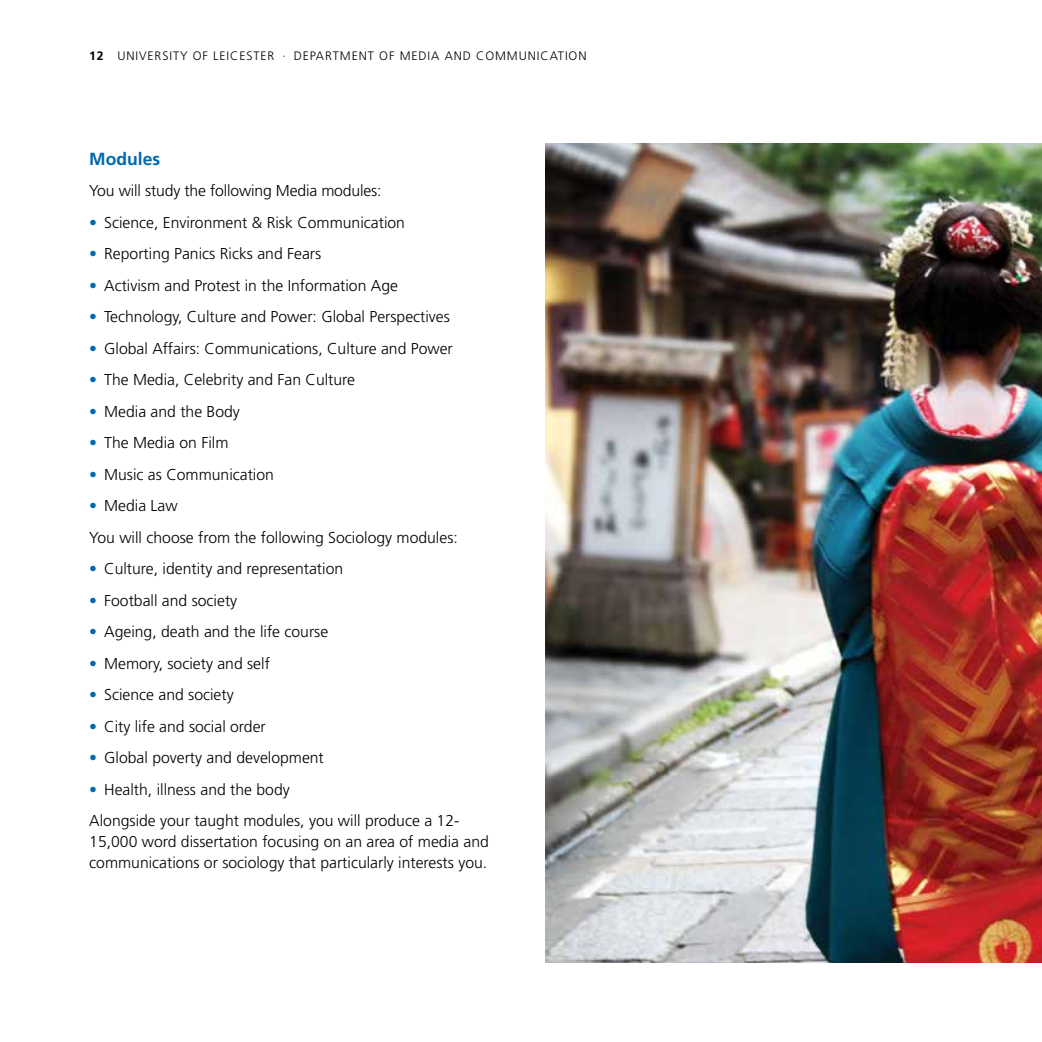
<style>
.page{position:relative;width:1042px;height:1042px;background:#fff}
.page>*{position:absolute;margin:0;border:0;box-sizing:border-box;transform-origin:0 0}
.t1{font:700 17.5px "Frutiger";color:#0068ac}
.t2{font:300 15.75px/31.5px "Frutiger";color:#000}
.t3{font:300 12.25px "Frutiger";letter-spacing:.075em;color:#000}
.s1{font-weight:700}
.s2{color:#0068ac}
</style>
<div class="page">
<img style="left:546px;top:144px;width:496px;height:819px">
<p class="t3" style="left:89px;top:48px;width:499px"><span class="s1">12</span> University of Leicester · department of media and communication</p>
<p class="t1" style="left:89px;top:148px;width:72px">Modules</p>
<p class="t2" style="left:89px;top:175px;width:294px">You will study the following Media modules:</p>
<p class="t2" style="left:89px;top:207px;width:317px"><span class="s2">•</span> Science, Environment &amp; Risk Communication</p>
<p class="t2" style="left:89px;top:238px;width:233px"><span class="s2">•</span> Reporting Panics Ricks and Fears</p>
<p class="t2" style="left:89px;top:270px;width:310px"><span class="s2">•</span> Activism and Protest in the Information Age</p>
<p class="t2" style="left:89px;top:301px;width:362px"><span class="s2">•</span> Technology, Culture and Power: Global Perspectives</p>
<p class="t2" style="left:89px;top:333px;width:365px"><span class="s2">•</span> Global Affairs: Communications, Culture and Power</p>
<p class="t2" style="left:89px;top:364px;width:267px"><span class="s2">•</span> The Media, Celebrity and Fan C ulture</p>
<p class="t2" style="left:89px;top:396px;width:152px"><span class="s2">•</span> Media and the Body</p>
<p class="t2" style="left:89px;top:427px;width:141px"><span class="s2">•</span> The Media on Film</p>
<p class="t2" style="left:89px;top:459px;width:186px"><span class="s2">•</span> M usic as Communication</p>
<p class="t2" style="left:89px;top:490px;width:370px"><span class="s2">•</span> Media Law<br>You will choose from the following Sociology modules:</p>
<p class="t2" style="left:89px;top:553px;width:255px"><span class="s2">•</span> Culture, identity and representation</p>
<p class="t2" style="left:89px;top:585px;width:149px"><span class="s2">•</span> Football and society</p>
<p class="t2" style="left:89px;top:616px;width:240px"><span class="s2">•</span> Ageing, death and the life course</p>
<p class="t2" style="left:89px;top:648px;width:182px"><span class="s2">•</span> Memory, society and self</p>
<p class="t2" style="left:89px;top:679px;width:146px"><span class="s2">•</span> Science and society</p>
<p class="t2" style="left:89px;top:711px;width:178px"><span class="s2">•</span> City life and social order</p>
<p class="t2" style="left:89px;top:742px;width:236px"><span class="s2">•</span> Global poverty and development</p>
<p class="t2" style="left:89px;top:774px;width:371px"><span class="s2">•</span> Health, illness and the body<br>Alongside your taught modules, you will produce a 12-</p>
<p class="t2" style="left:89px;top:831px;width:401px;line-height:21px">15,000 word dissertation focusing on an area of media and communications or sociology that particularly interests you.</p>
</div>
